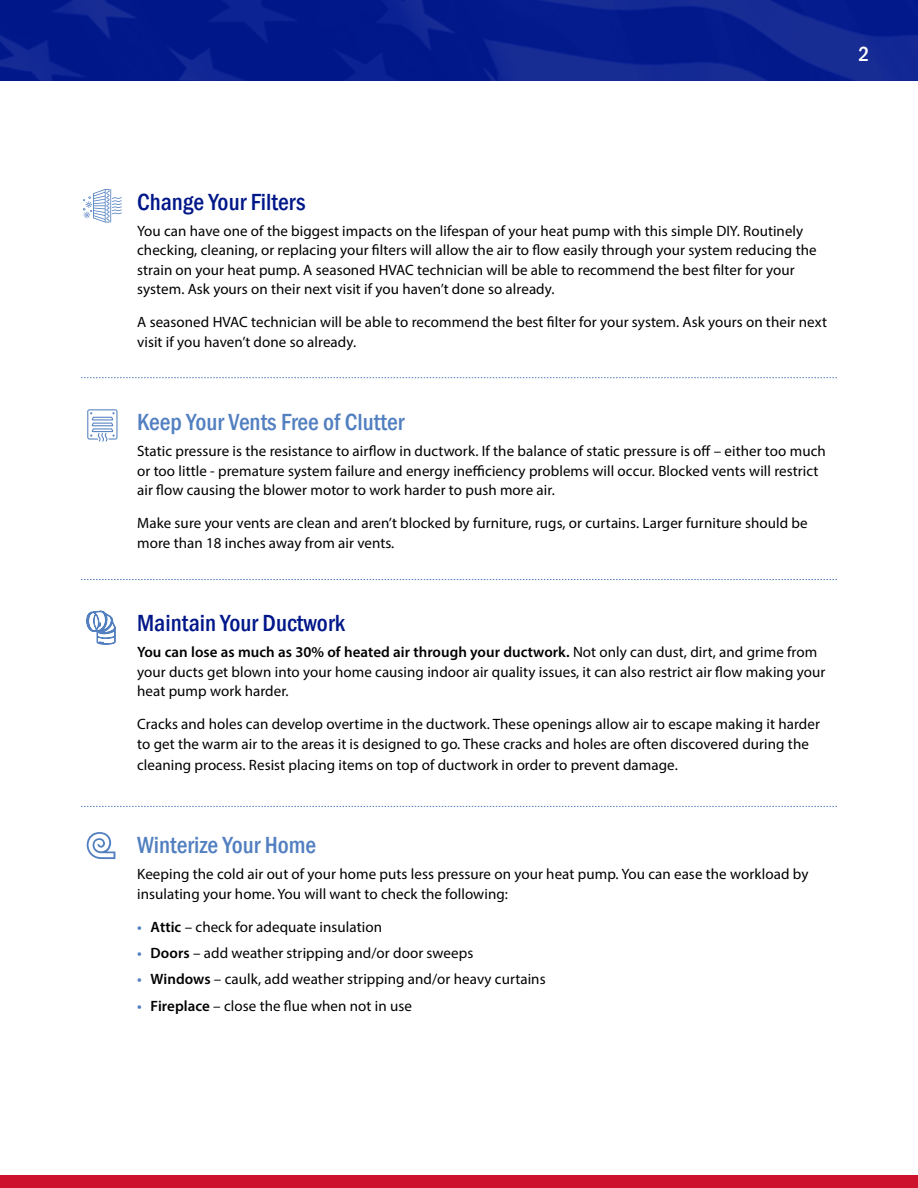
<style>
.page{position:relative;width:918px;height:1188px;background:#fff}
.page>*{position:absolute;margin:0;border:0;box-sizing:border-box;transform-origin:0 0}
.t1{font:500 condensed 24px "Franklin Gothic";color:#527fc0}
.t2{font:500 condensed 24px "Franklin Gothic";color:#001789}
.t3{font:500 condensed 21px "Franklin Gothic";color:#fff}
.t4{font:15px/19.5px "Myriad Pro";letter-spacing:.005em;color:#000}
.s1{font-weight:600}
.s2{font-weight:600;color:#527fc0}
</style>
<div class="page">
<img style="left:0;top:0;width:918px;height:81px">
<svg style="left:83px;top:189px;width:39px;height:34px"></svg>
<svg style="left:87px;top:409px;width:31px;height:33px"></svg>
<svg style="left:81px;top:377px;width:756px;height:1px"></svg>
<svg style="left:81px;top:579px;width:756px;height:1px"></svg>
<svg style="left:81px;top:806px;width:756px;height:1px"></svg>
<svg style="left:86px;top:610px;width:30px;height:35px"></svg>
<svg style="left:87px;top:832px;width:28px;height:27px"></svg>
<div style="left:0;top:1175px;width:918px;height:13px;background:#cd122d"></div>
<h2 class="t3" style="left:859px;top:41px;width:12px">2</h2>
<h1 class="t2" style="left:137px;top:186px;width:170px">Change Your Filters</h1>
<p class="t4" style="left:137px;top:221px;width:681px">You can have one of the biggest impacts on the lifespan of your heat pump with this simple DIY. Routinely checking, cleaning, or replacing your filters will allow the air to flow easily through your system reducing the strain on your heat pump. A seasoned HVAC technician will be able to recommend the best filter for your system. Ask yours on their next visit if you haven’t done so already.</p>
<p class="t4" style="left:137px;top:312px;width:691px">A seasoned HVAC technician will be able to recommend the best filter for your system. Ask yours on their next visit if you haven’t done so already.</p>
<h1 class="t1" style="left:137px;top:406px;width:269px">Keep Your Vents Free of Clutter</h1>
<p class="t4" style="left:137px;top:441px;width:690px">Static pressure is the resistance to airflow in ductwork. If the balance of static pressure is off – either too much or too little - premature system failure and energy inefficiency problems will occur. Blocked vents will restrict air flow causing the blower motor to work harder to push more air.</p>
<p class="t4" style="left:137px;top:513px;width:672px">Make sure your vents are clean and aren’t blocked by furniture, rugs, or curtains. Larger furniture should be more than 18 inches away from air vents.</p>
<h1 class="t2" style="left:137px;top:607px;width:210px">Maintain Your Ductwork</h1>
<p class="t4" style="left:137px;top:642px;width:690px"><span class="s1">You can lose as much as 30% of heated air through your ductwork.</span> Not only can dust, dirt, and grime from your ducts get blown into your home causing indoor air quality issues, it can also restrict air flow making your heat pump work harder.</p>
<p class="t4" style="left:137px;top:714px;width:684px">Cracks and holes can develop overtime in the ductwork. These openings allow air to escape making it harder to get the warm air to the areas it is designed to go. These cracks and holes are often discovered during the</p>
<p class="t4" style="left:137px;top:755px;width:542px">cleaning process. Resist placing items on top of ductwork in order to prevent damage.</p>
<h1 class="t1" style="left:137px;top:829px;width:181px">Winterize Your Home</h1>
<p class="t4" style="left:137px;top:864px;width:673px">Keeping the cold air out of your home puts less pressure on your heat pump. You can ease the workload by insulating your home. You will want to check the following:</p>
<p class="t4" style="left:137px;top:917px;width:246px"><span class="s2">•</span> <span class="s1">Attic</span> – check for adequate insulation</p>
<p class="t4" style="left:137px;top:943px;width:338px"><span class="s2">•</span> <span class="s1">Doors</span> – add weather stripping and/or door sweeps</p>
<p class="t4" style="left:137px;top:969px;width:410px"><span class="s2">•</span> <span class="s1">Windows</span> – caulk, add weather stripping and/or heavy curtains</p>
<p class="t4" style="left:137px;top:996px;width:276px"><span class="s2">•</span> <span class="s1">Fireplace</span> – close the flue when not in use</p>
</div>
